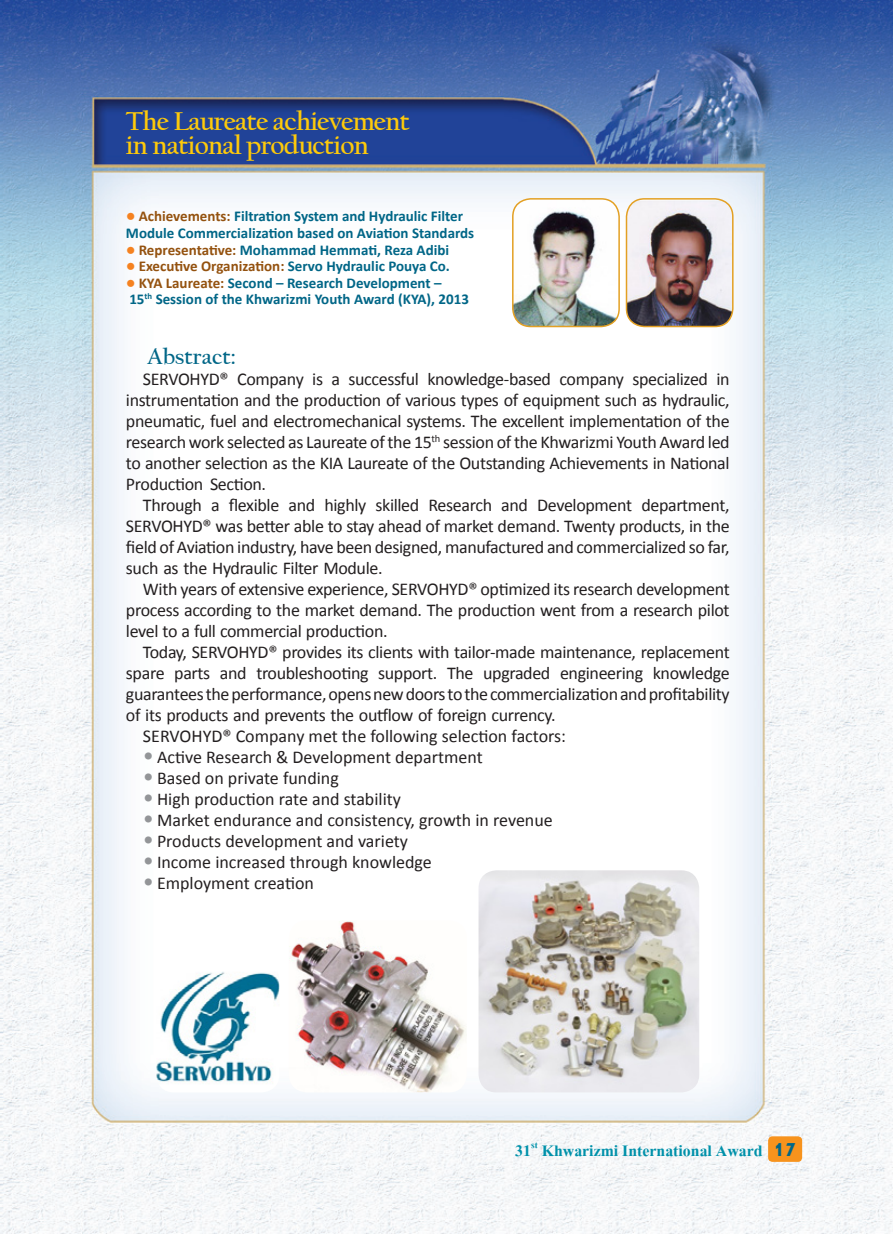
<style>
.page{position:relative;width:893px;height:1234px;background:#fff}
.page>*{position:absolute;margin:0;border:0;box-sizing:border-box;transform-origin:0 0}
.t1{font:700 28.5px "Aharoni";color:#006687}
.t2{font:700 27px/24px "Californian FB";letter-spacing:-.03em;color:#feca0a}
.t3{font:700 24px "Angsana New";color:#0091aa}
.t4{font:700 22.5px "Californian FB";color:#006687}
.t5{font:18px/21px "Calibri";letter-spacing:-.02em;color:#231f20;text-align:justify}
.t6{font:18px "Calibri";color:#231f20}
.t7{font:700 15px/16.5px "Calibri";color:#006687}
.t8{font:700 15px "Calibri";color:#94520f}
.s1{font-family:"Arial";font-weight:400;font-size:16.5px;color:#f58220}
.s2{color:#94520f}
.s3{color:#006687}
.s4{font-size:22.5px;color:#939598}
</style>
<div class="page">
<img style="left:0;top:0;width:893px;height:1233px">
<div style="left:768px;top:1135px;width:34px;height:26px;background:#f7931d;border-radius:4px"></div>
<img style="left:478px;top:870px;width:221px;height:222px">
<img style="left:289px;top:920px;width:178px;height:172px">
<img style="left:626px;top:200px;width:107px;height:126px">
<div style="left:626px;top:198px;width:107px;height:129px;border:2px solid #e3a023;border-radius:18px"></div>
<img style="left:513px;top:199px;width:104px;height:127px">
<div style="left:512px;top:198px;width:108px;height:129px;border:2px solid #e3a023;border-radius:18px"></div>
<img style="left:156px;top:962px;width:123px;height:130px">
<h2 class="t2" style="left:126px;top:109px;width:286px">The Laureate achievement in national production</h2>
<p class="t7" style="left:126px;top:208px;width:350px"><span class="s1">●</span> <span class="s2">Achievements:</span> Filtration System and Hydraulic Filter<br>Module Commercialization based on Aviation Standards</p>
<p class="t7" style="left:126px;top:241px;width:325px"><span class="s1">●</span> <span class="s2">Representative:</span> Mohammad Hemmati, Reza Adibi</p>
<p class="t8" style="left:126px;top:256px;width:325px"><span class="s1">●</span> Executive Organization: <span class="s3">Servo Hydraulic Pouya Co.</span></p>
<p class="t7" style="left:126px;top:274px;width:344px"><span class="s1">●</span> <span class="s2">KYA Laureate:</span> Second – Research Development –<br>15<sup>th</sup> Session of the Khwarizmi Youth Award (KYA), 2013</p>
<p class="t4" style="left:147px;top:344px;width:90px">Abstract:</p>
<p class="t5" style="left:126px;top:368px;width:605px;text-indent:17px">SERVOHYD® Company is a successful knowledge-based company specialized in instrumentation and the production of various types of equipment such as hydraulic, pneumatic, fuel and electromechanical systems. The excellent implementation of the research work selected as Laureate of the 15<sup>th</sup> session of the Khwarizmi Youth Award led to another selection as the KIA Laureate of the Outstanding Achievements in National Production Section.</p>
<p class="t5" style="left:126px;top:494px;width:605px;text-indent:17px">Through a flexible and highly skilled Research and Development department, SERVOHYD® was better able to stay ahead of market demand. Twenty products, in the field of Aviation industry, have been designed, manufactured and commercialized so far, such as the Hydraulic Filter Module.</p>
<p class="t5" style="left:126px;top:578px;width:605px;text-indent:17px">With years of extensive experience, SERVOHYD® optimized its research development process according to the market demand. The production went from a research pilot level to a full commercial production.</p>
<p class="t5" style="left:143px;top:641px;width:588px">Today, SERVOHYD® provides its clients with tailor-made maintenance, replacement</p>
<p class="t5" style="left:126px;top:662px;width:605px">spare parts and troubleshooting support. The upgraded engineering knowledge</p>
<p class="t5" style="left:126px;top:683px;width:605px">guarantees the performance, opens new doors to the commercialization and profitability</p>
<p class="t5" style="left:126px;top:704px;width:431px">of its products and prevents the outflow of foreign currency.</p>
<p class="t6" style="left:143px;top:724px;width:425px">SERVOHYD® Company met the following selection factors:</p>
<p class="t6" style="left:143px;top:745px;width:341px"><span class="s4">•</span> Active Research &amp; Development department</p>
<p class="t6" style="left:143px;top:766px;width:197px"><span class="s4">•</span> Based on private funding</p>
<p class="t6" style="left:143px;top:787px;width:259px"><span class="s4">•</span> High production rate and stability</p>
<p class="t6" style="left:143px;top:808px;width:411px"><span class="s4">•</span> Market endurance and consistency, growth in revenue</p>
<p class="t6" style="left:143px;top:829px;width:267px"><span class="s4">•</span> Products development and variety</p>
<p class="t6" style="left:143px;top:850px;width:290px"><span class="s4">•</span> Income increased through knowledge</p>
<p class="t6" style="left:143px;top:871px;width:173px"><span class="s4">•</span> Employment creation</p>
<h3 class="t3" style="left:515px;top:1132px;width:249px">31<sup>st</sup> Khwarizmi International Award</h3>
<h1 class="t1" style="left:773px;top:1134px;width:25px">17</h1>
</div>
